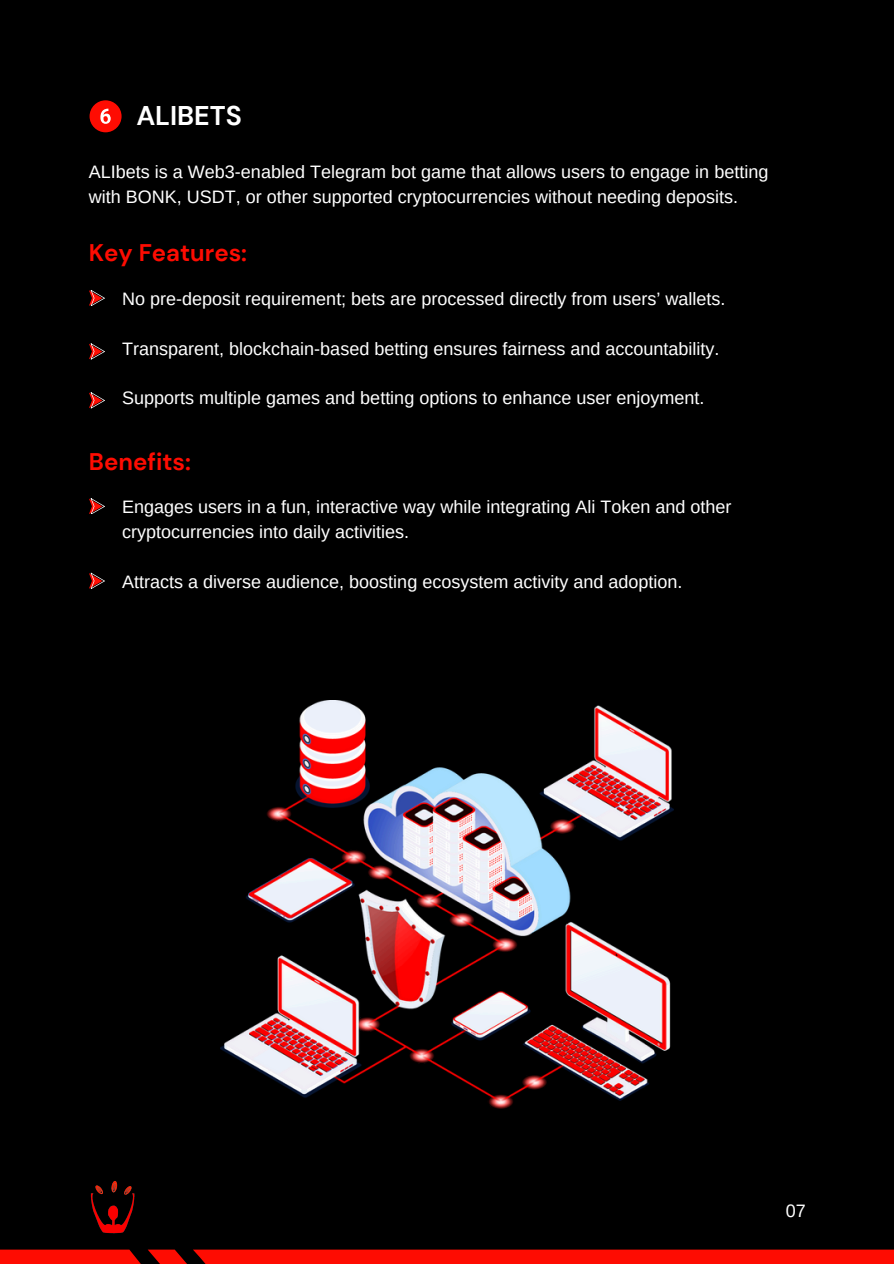
<style>
.page{position:relative;width:894px;height:1264px;background:#fff}
.page>*{position:absolute;margin:0;border:0;box-sizing:border-box;transform-origin:0 0}
.t1{font:700 27px "DM Sans";color:#fff}
.t2{font:700 24px "DM Sans";color:#fe0c02}
.t3{font:18px/24.8px "Arimo";color:#fff}
</style>
<div class="page">
<div style="left:0;top:0;width:893px;height:1263px;background:#000"></div>
<svg style="left:89px;top:100px;width:32px;height:32px"></svg>
<svg style="left:89px;top:290px;width:16px;height:16px"></svg>
<svg style="left:89px;top:498px;width:16px;height:16px"></svg>
<svg style="left:89px;top:343px;width:16px;height:16px"></svg>
<svg style="left:89px;top:572px;width:16px;height:16px"></svg>
<svg style="left:89px;top:392px;width:16px;height:16px"></svg>
<svg style="left:0;top:1249px;width:893px;height:14px;background:#e80a01"></svg>
<img style="left:90px;top:1181px;width:45px;height:52px">
<img style="left:220px;top:700px;width:453px;height:407px">
<h1 class="t1" style="left:136px;top:98px;width:107px">ALIBETS</h1>
<p class="t3" style="left:89px;top:159px;width:680px">ALIbets is a Web3-enabled Telegram bot game that allows users to engage in betting with BONK, USDT, or other supported cryptocurrencies without needing deposits.</p>
<p class="t2" style="left:89px;top:237px;width:160px">Key Features:</p>
<p class="t3" style="left:122px;top:286px;width:604px">No pre-deposit requirement; bets are processed directly from users’ wallets.</p>
<p class="t3" style="left:122px;top:336px;width:599px">Transparent, blockchain-based betting ensures fairness and accountability.</p>
<p class="t3" style="left:122px;top:385px;width:583px">Supports multiple games and betting options to enhance user enjoyment.</p>
<h2 class="t2" style="left:89px;top:445px;width:103px">Benefits:</h2>
<p class="t3" style="left:122px;top:494px;width:610px">Engages users in a fun, interactive way while integrating Ali Token and other cryptocurrencies into daily activities.</p>
<p class="t3" style="left:122px;top:569px;width:561px">Attracts a diverse audience, boosting ecosystem activity and adoption.</p>
<p class="t3" style="left:785px;top:1198px;width:22px">07</p>
</div>
